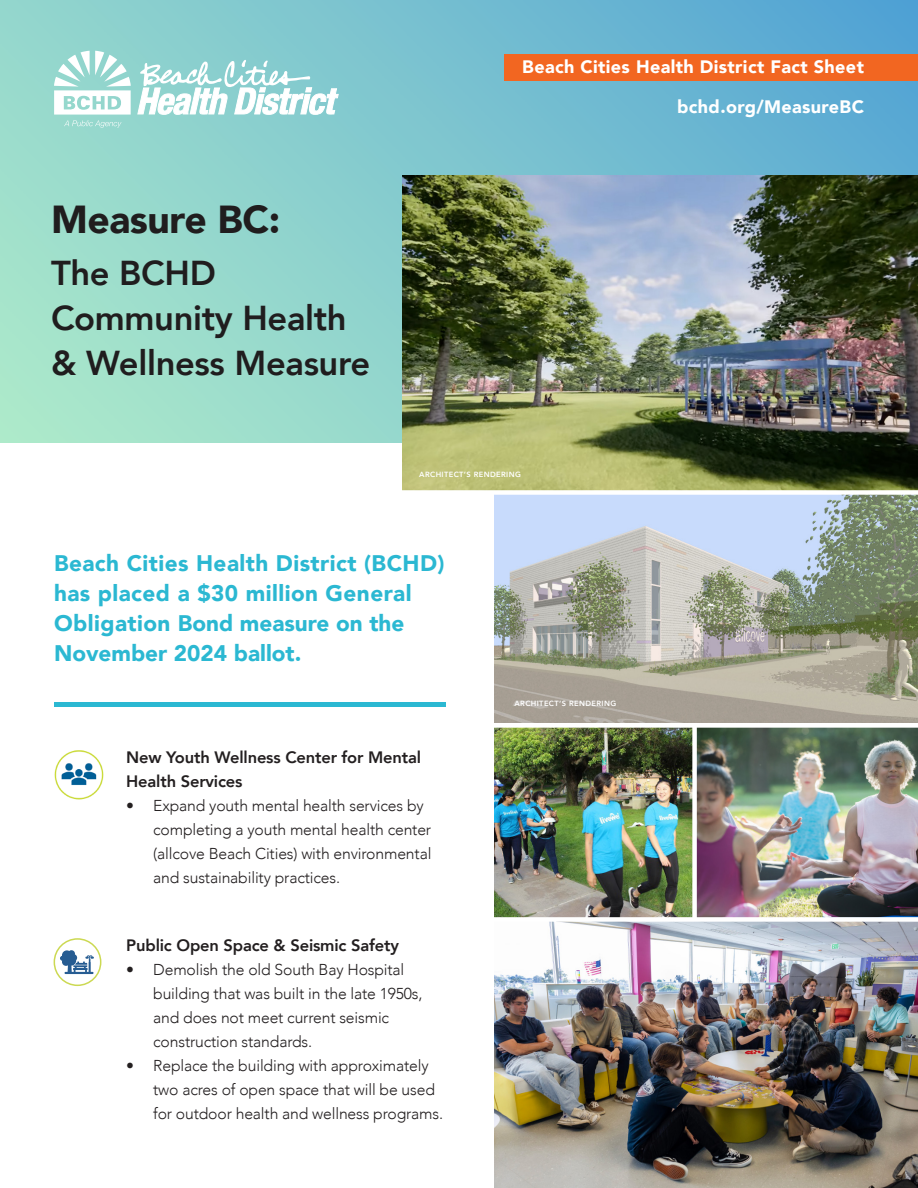
<style>
.page{position:relative;width:918px;height:1188px;background:#fff}
.page>*{position:absolute;margin:0;border:0;box-sizing:border-box;transform-origin:0 0}
.t1{font:900 39px "Avenir";letter-spacing:-.01em;color:#201d1e}
.t2{font:800 34.5px "Avenir";letter-spacing:-.01em;color:#201d1e}
.t3{font:900 22.5px "Avenir";letter-spacing:.02em;color:#2bb8d2}
.t4{font:900 22.5px/30px "Avenir";color:#2bb8d2}
.t5{font:900 18px "Avenir";letter-spacing:.02em;color:#fff}
.t6{font:800 16.5px/24px "Avenir";letter-spacing:-.01em;color:#231f20}
.t7{font:300 15.75px/24px "Avenir";letter-spacing:-.01em;color:#231f20}
.t8{font:800 7.5px "Avenir";letter-spacing:.05em;color:#fff}
</style>
<div class="page">
<img style="left:0;top:0;width:918px;height:443px">
<img style="left:402px;top:175px;width:516px;height:315px">
<img style="left:494px;top:922px;width:424px;height:266px">
<hr style="left:54px;top:703px;width:392px;height:4px;background:#2bb8d2">
<img style="left:54px;top:750px;width:50px;height:50px">
<img style="left:494px;top:495px;width:424px;height:227px">
<img style="left:697px;top:728px;width:221px;height:189px">
<img style="left:494px;top:728px;width:198px;height:189px">
<svg style="left:138px;top:60px;width:200px;height:54px"></svg>
<svg style="left:54px;top:51px;width:77px;height:77px"></svg>
<div style="left:54px;top:938px;width:47px;height:48px;border:2px solid #ccd953;border-radius:50%"></div>
<svg style="left:60px;top:950px;width:34px;height:24px"></svg>
<div style="left:504px;top:54px;width:414px;height:27px;background:#f26621"></div>
<p class="t5" style="left:522px;top:51px;width:343px">Beach Cities Health District Fact Sheet</p>
<p class="t1" style="left:51px;top:186px;width:231px">Measure BC:</p>
<p class="t2" style="left:51px;top:246px;width:166px">The BCHD</p>
<p class="t2" style="left:51px;top:291px;width:297px">Community Health</p>
<p class="t2" style="left:51px;top:336px;width:321px">&amp; Wellness Measure</p>
<p class="t8" style="left:419px;top:468px;width:103px">ARCHITECT’S RENDERING</p>
<p class="t3" style="left:54px;top:544px;width:392px">Beach Cities Health District (BCHD)</p>
<p class="t3" style="left:54px;top:574px;width:359px">has placed a $30 million General</p>
<p class="t4" style="left:54px;top:607px;width:352px">Obligation Bond measure on the<br>November 2024 ballot.</p>
<p class="t6" style="left:126px;top:746px;width:296px">New Youth Wellness Center for Mental<br>Health Services</p>
<p class="t7" style="left:153px;top:794px;width:280px;text-indent:-27px">• Expand youth mental health services by completing a youth mental health center (allcove Beach Cities) with environmental and sustainability practices.</p>
<p class="t6" style="left:126px;top:933px;width:274px">Public Open Space &amp; Seismic Safety</p>
<p class="t7" style="left:153px;top:957px;width:271px;text-indent:-27px">• Demolish the old South Bay Hospital building that was built in the late 1950s, and does not meet current seismic construction standards.</p>
<p class="t7" style="left:153px;top:1053px;width:291px;text-indent:-27px">• Replace the building with approximately two acres of open space that will be used for outdoor health and wellness programs.</p>
<p class="t8" style="left:515px;top:697px;width:103px">ARCHITECT’S RENDERING</p>
<p class="t5" style="left:677px;top:92px;width:188px">bchd.org/MeasureBC</p>
</div>
